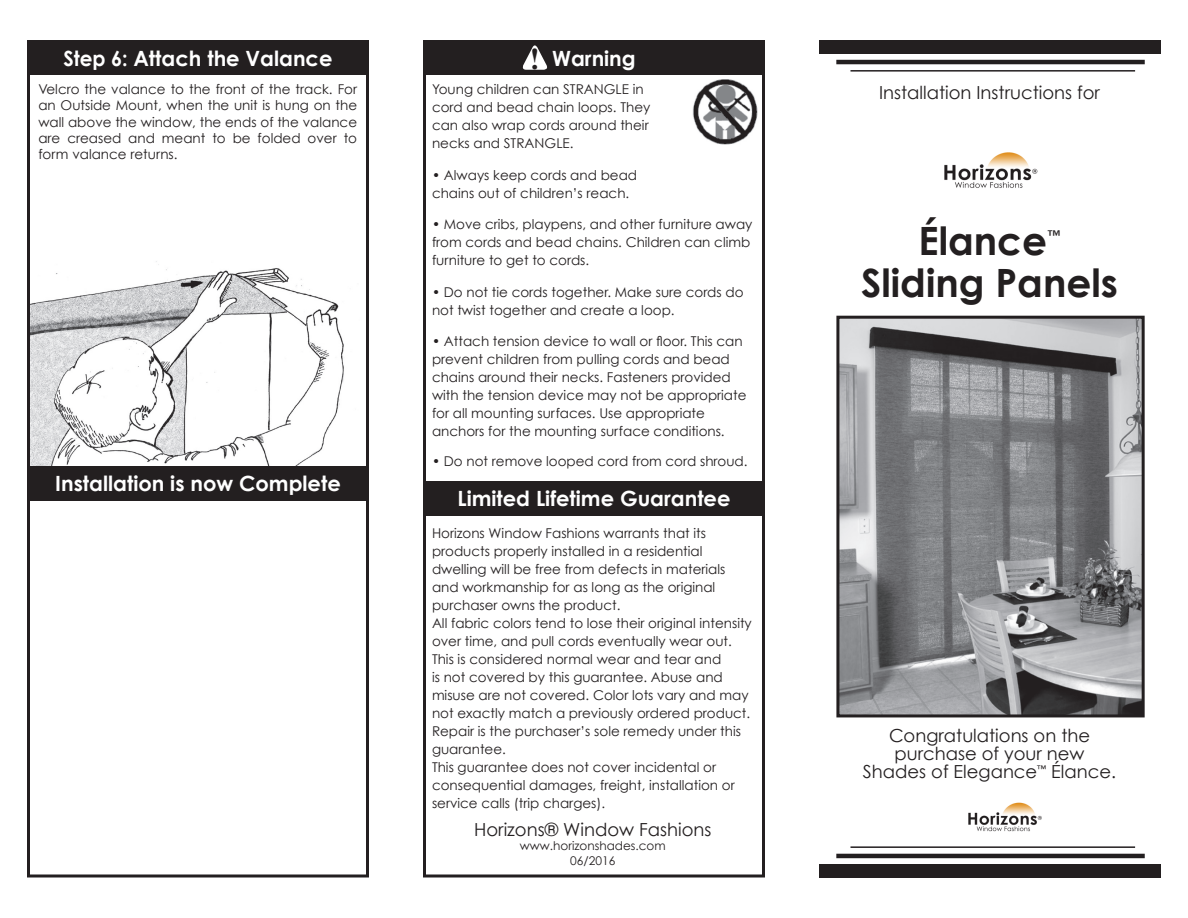
<style>
.page{position:relative;width:1188px;height:918px;background:#fff}
.page>*{position:absolute;margin:0;border:0;box-sizing:border-box;transform-origin:0 0}
.t1{font:700 39px "Century Gothic";color:#231f20}
.t2{font:700 30px "Times New Roman";color:#231f20}
.t3{font:700 21px "Century Gothic";color:#fff}
.t4{font:700 21px "Century Gothic";color:#fff;scale:.95 1}
.t5{font:18px "Century Gothic";color:#231f20}
.t6{font:13.5px/18px "Century Gothic";color:#231f20}
.t7{font:700 13.5px "Century Gothic";color:#231f20}
.t8{font:12px "Century Gothic";color:#231f20}
</style>
<div class="page">
<div style="left:27px;top:40px;width:342px;height:35px;background:#231f20"></div>
<div style="left:423px;top:40px;width:342px;height:35px;background:#231f20"></div>
<img style="left:31px;top:261px;width:313px;height:204px">
<img style="left:692px;top:80px;width:66px;height:65px">
<div style="left:27px;top:466px;width:342px;height:35px;background:#231f20"></div>
<div style="left:27px;top:40px;width:342px;height:838px;border:3px solid #231f20"></div>
<div style="left:423px;top:40px;width:342px;height:838px;border:3px solid #231f20"></div>
<img style="left:840px;top:320px;width:301px;height:393px">
<div style="left:836px;top:316px;width:309px;height:401px;border:3px solid #231f20"></div>
<div style="left:819px;top:40px;width:342px;height:14px;background:#231f20"></div>
<hr style="left:836px;top:60px;width:309px;height:4px;background:#231f20">
<hr style="left:850px;top:70px;width:285px;height:2px;background:#231f20">
<div style="left:819px;top:864px;width:342px;height:14px;background:#231f20"></div>
<hr style="left:836px;top:854px;width:309px;height:4px;background:#231f20">
<hr style="left:850px;top:846px;width:285px;height:2px;background:#231f20">
<div style="left:423px;top:482px;width:342px;height:34px;background:#231f20"></div>
<img style="left:944px;top:152px;width:94px;height:36px">
<img style="left:968px;top:802px;width:74px;height:30px">
<svg style="left:521px;top:43px;width:28px;height:27px"></svg>
<p class="t2" style="left:530px;top:38px;width:11px">!</p>
<p class="t4" style="left:63px;top:45px;width:285px">Step 6: Attach the Valance</p>
<p class="t3" style="left:552px;top:45px;width:85px">Warning</p>
<p class="t6" style="left:38px;top:81px;width:320px;line-height:16.2px;text-align:justify">Velcro the valance to the front of the track. For an Outside Mount, when the unit is hung on the wall above the window, the ends of the valance are creased and meant to be folded over to form valance returns.</p>
<p class="t6" style="left:432px;top:80px;width:220px">Young children can STRANGLE in cord and bead chain loops. They can also wrap cords around their necks and STRANGLE.</p>
<p class="t6" style="left:432px;top:166px;width:207px">• Always keep cords and bead chains out of children’s reach.</p>
<p class="t6" style="left:432px;top:215px;width:322px">• Move cribs, playpens, and other furniture away from cords and bead chains. Children can climb furniture to get to cords.</p>
<p class="t6" style="left:432px;top:283px;width:313px">• Do not tie cords together. Make sure cords do not twist together and create a loop.</p>
<p class="t6" style="left:432px;top:332px;width:316px">• Attach tension device to wall or floor. This can prevent children from pulling cords and bead chains around their necks. Fasteners provided with the tension device may not be appropriate for all mounting surfaces. Use appropriate anchors for the mounting surface conditions.</p>
<p class="t6" style="left:432px;top:452px;width:317px">• Do not remove looped cord from cord shroud.</p>
<p class="t3" style="left:55px;top:470px;width:287px">Installation is now Complete</p>
<p class="t3" style="left:458px;top:486px;width:275px">Limited Lifetime Guarantee</p>
<p class="t6" style="left:432px;top:524px;width:295px">Horizons Window Fashions warrants that its products properly installed in a residential dwelling will be free from defects in materials and workmanship for as long as the original purchaser owns the product.</p>
<p class="t6" style="left:432px;top:614px;width:321px">All fabric colors tend to lose their original intensity over time, and pull cords eventually wear out.<br>This is considered normal wear and tear and<br>is not covered by this guarantee. Abuse and misuse are not covered. Color lots vary and may not exactly match a previously ordered product.<br>Repair is the purchaser’s sole remedy under this guarantee.</p>
<p class="t6" style="left:432px;top:758px;width:304px">This guarantee does not cover incidental or consequential damages, freight, installation or service calls (trip charges).</p>
<p class="t5" style="left:474px;top:818px;width:239px">Horizons® Window Fashions</p>
<p class="t8" style="left:520px;top:838px;width:147px">www.horizonshades.com</p>
<p class="t8" style="left:570px;top:853px;width:47px">06/2016</p>
<p class="t5" style="left:879px;top:81px;width:222px">Installation Instructions for</p>
<p class="t1" style="left:918px;top:216px;width:130px">Élance</p>
<p class="t7" style="left:1047px;top:226px;width:15px">™</p>
<p class="t1" style="left:861px;top:258px;width:258px">Sliding Panels</p>
<p class="t5" style="left:889px;top:725px;width:203px">Congratulations on the</p>
<p class="t5" style="left:895px;top:743px;width:191px">purchase of your new</p>
<p class="t5" style="left:863px;top:761px;width:255px">Shades of Elegance<sup>™</sup> Élance.</p>
</div>
